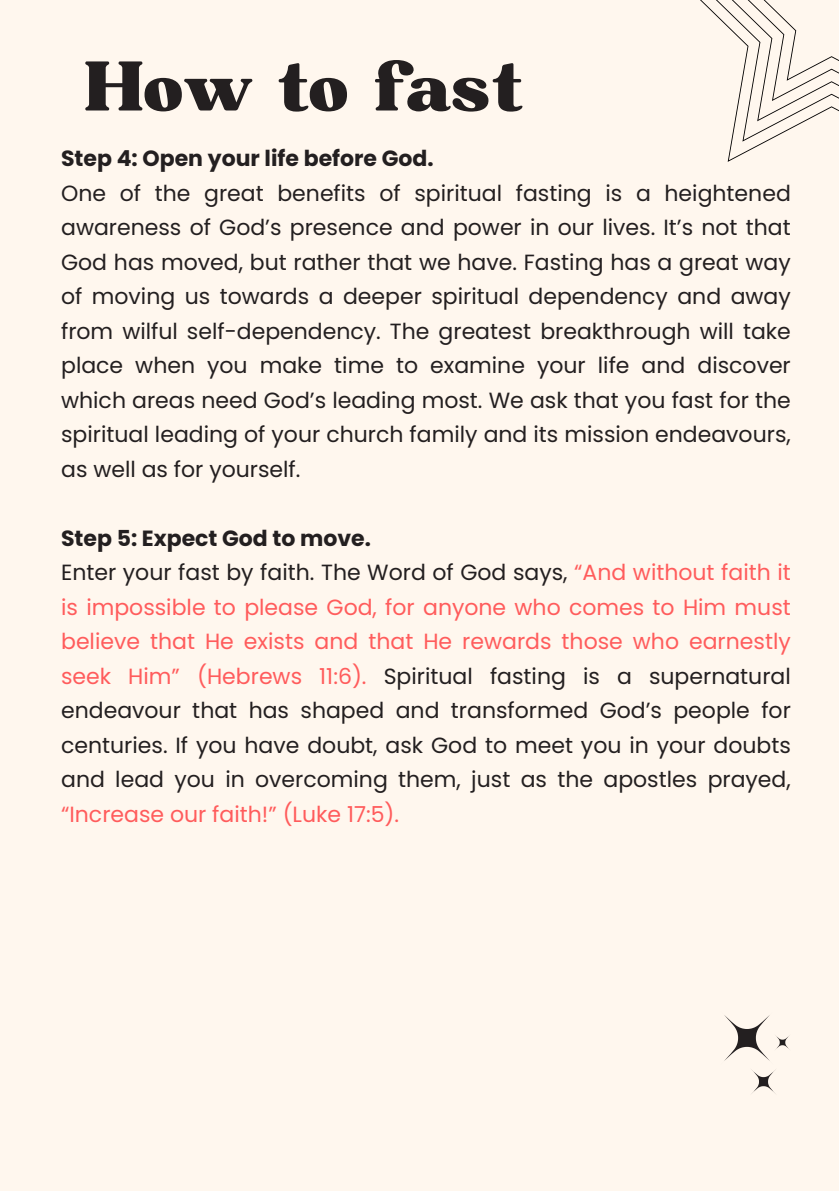
<style>
.page{position:relative;width:839px;height:1191px;background:#fff}
.page>*{position:absolute;margin:0;border:0;box-sizing:border-box;transform-origin:0 0}
.t1{font:67.6px "Bugaki";color:#231f20}
.t2{font:22px/34.4px "Poppins";color:#231f20;text-align:justify}
.t3{font:700 22px "Poppins";color:#231f20}
.s1{color:#ff5c5c}
</style>
<div class="page">
<div style="left:0;top:0;width:838px;height:1191px;background:#fff7ee"></div>
<svg style="left:700px;top:0;width:138px;height:162px"></svg>
<svg style="left:724px;top:1015px;width:66px;height:79px"></svg>
<p class="t1" style="left:84px;top:45px;width:440px">How to fast</p>
<h1 class="t3" style="left:61px;top:143px;width:374px">Step 4: Open your life before God.</h1>
<p class="t2" style="left:61px;top:176px;width:731px">One of the great benefits of spiritual fasting is a heightened awareness of God’s presence and power in our lives. It’s not that God has moved, but rather that we have. Fasting has a great way of moving us towards a deeper spiritual dependency and away from wilful self-dependency. The greatest breakthrough will take place when you make time to examine your life and discover which areas need God’s leading most. We ask that you fast for the spiritual leading of your church family and its mission endeavours, as well as for yourself.</p>
<p class="t3" style="left:61px;top:522px;width:311px">Step 5: Expect God to move.</p>
<p class="t2" style="left:61px;top:555px;width:731px">Enter your fast by faith. The Word of God says, <span class="s1">“And without faith it is impossible to please God, for anyone who comes to Him must believe that He exists and that He rewards those who earnestly seek Him” (Hebrews 11:6).</span> Spiritual fasting is a supernatural endeavour that has shaped and transformed God’s people for centuries. If you have doubt, ask God to meet you in your doubts and lead you in overcoming them, just as the apostles prayed, <span class="s1">“Increase our faith!” (Luke 17:5).</span></p>
</div>
